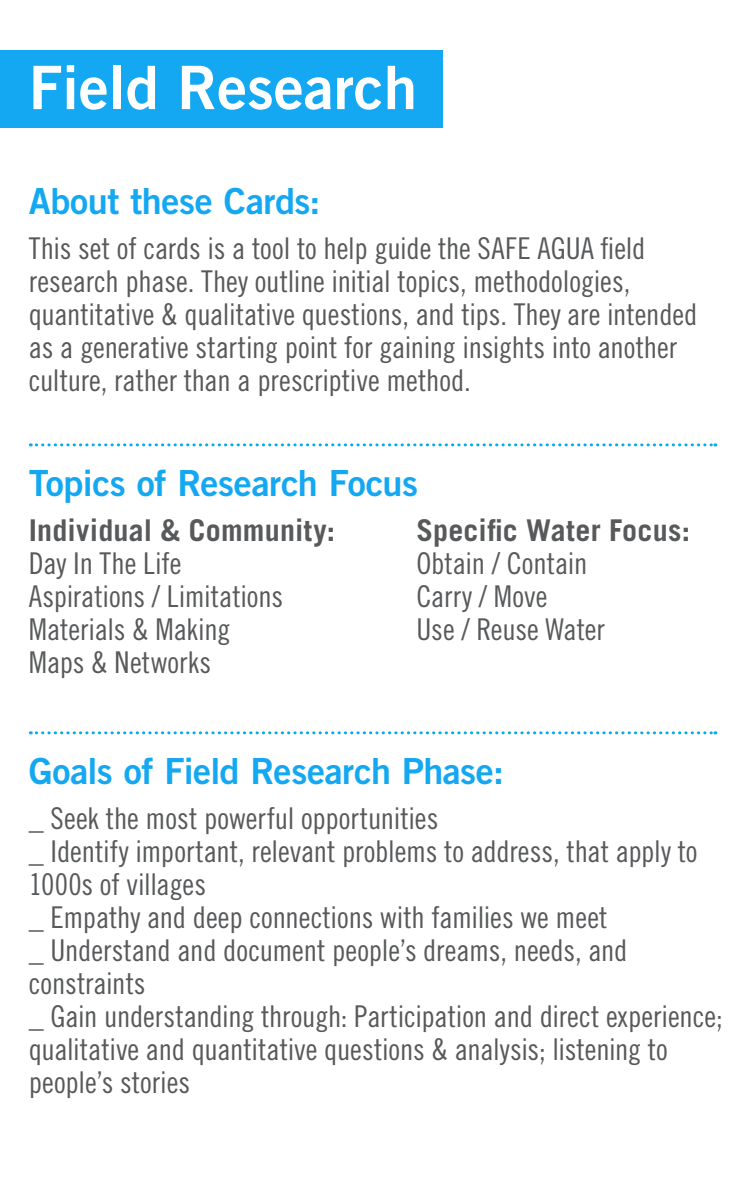
<style>
.page{position:relative;width:756px;height:1188px;background:#fff}
.page>*{position:absolute;margin:0;border:0;box-sizing:border-box;transform-origin:0 0}
.t1{font:60px "Trade Gothic Bold Two";color:#fff}
.t2{font:36px "Trade Gothic LT Std Bd 2";letter-spacing:-.015em;color:#14a8f2}
.t3{font:30px/33px "Trade Gothic LT Std Cn 18";letter-spacing:-.005em;color:#58595b}
.t4{font:700 30px "Trade Gothic LT Std";letter-spacing:.01em;color:#58595b}
</style>
<div class="page">
<svg style="left:30px;top:731px;width:686px;height:3px"></svg>
<svg style="left:30px;top:443px;width:686px;height:3px"></svg>
<div style="left:0;top:50px;width:443px;height:78px;background:#14a8f2"></div>
<h1 class="t1" style="left:29px;top:50px;width:390px">Field Research</h1>
<p class="t2" style="left:29px;top:179px;width:293px">About these Cards:</p>
<p class="t3" style="left:29px;top:231px;width:670px">This set of cards is a tool to help guide the SAFE AGUA field research phase. They outline initial topics, methodologies, quantitative &amp; qualitative questions, and tips. They are intended as a generative starting point for gaining insights into another culture, rather than a prescriptive method.</p>
<p class="t2" style="left:29px;top:461px;width:391px">Topics of Research Focus</p>
<p class="t4" style="left:29px;top:512px;width:308px">Individual &amp; Community:</p>
<p class="t3" style="left:29px;top:547px;width:256px">Day In The Life<br>Aspirations / Limitations<br>Materials &amp; Making<br>Maps &amp; Networks</p>
<p class="t4" style="left:416px;top:512px;width:275px">Specific Water Focus:</p>
<p class="t3" style="left:416px;top:547px;width:190px">Obtain / Contain<br>Carry / Move<br>Use / Reuse Water</p>
<p class="t2" style="left:29px;top:749px;width:477px">Goals of Field Research Phase:</p>
<p class="t3" style="left:29px;top:802px;width:696px">_ Seek the most powerful opportunities<br>_ Identify important, relevant problems to address, that apply to 1000s of villages<br>_ Empathy and deep connections with families we meet<br>_ Understand and document people’s dreams, needs, and constraints<br>_ Gain understanding through: Participation and direct experience; qualitative and quantitative questions &amp; analysis; listening to people’s stories</p>
</div>
